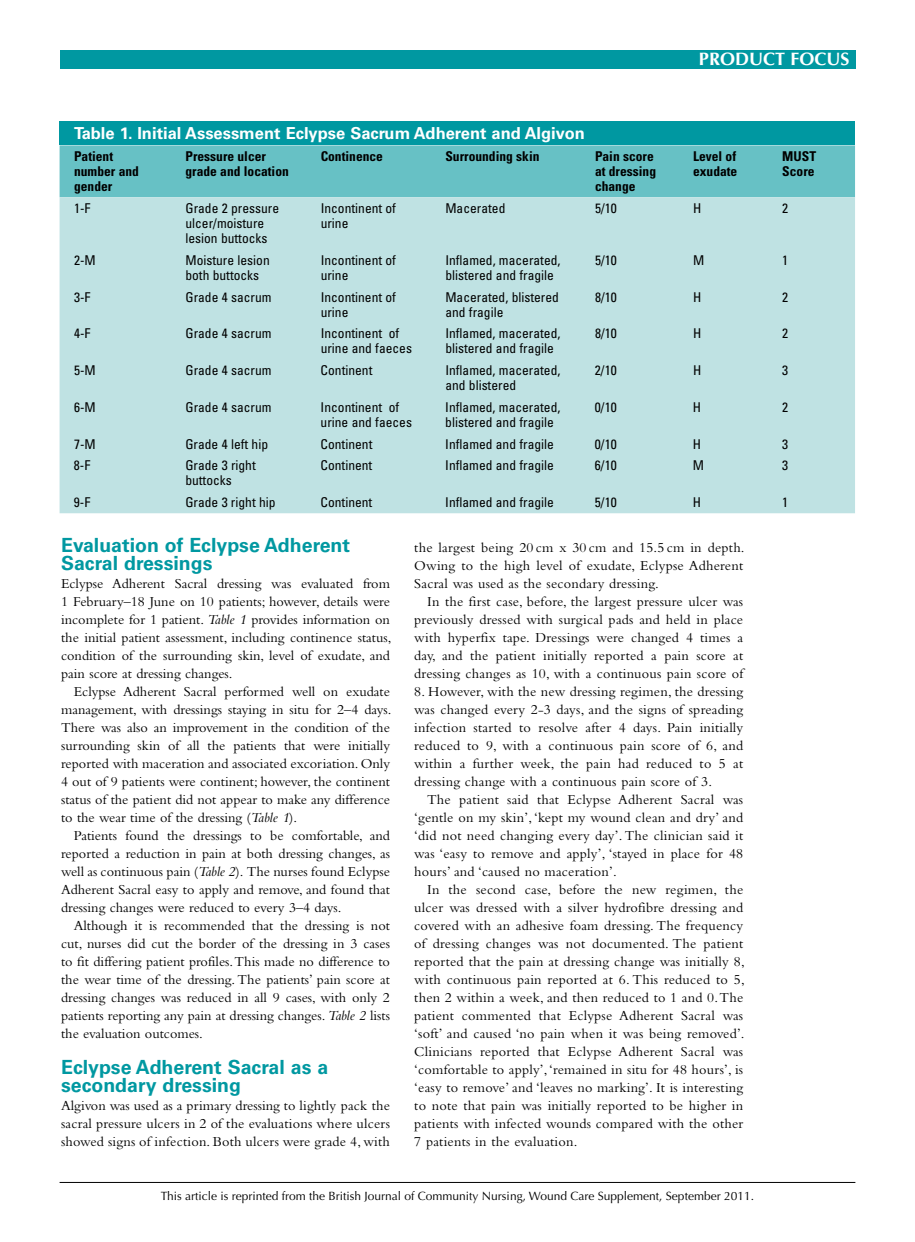
<style>
.page{position:relative;width:915px;height:1242px;background:#fff}
.page>*{position:absolute;margin:0;border:0;box-sizing:border-box;transform-origin:0 0}
.t1{font:700 19.5px/18px "Univers LT Std";color:#0098a1}
.t2{font:700 18px "Optima LT Std";color:#fff}
.t3{font:700 16.5px "Univers LT Std";color:#fff}
.t4{font:14.25px/18px "Bembo Std";letter-spacing:.015em;color:#000;text-align:justify}
.t5{font:condensed 13.5px/15px "Univers LT Std";color:#000}
.t6{font:700 condensed 13.5px/15px "Univers LT Std";color:#000}
.t7{font:12px "Optima LT Std";color:#000}
.s1{font-style:italic}
</style>
<div class="page">
<div style="left:60px;top:121px;width:794px;height:24px;background:#0098a1"></div>
<div style="left:60px;top:145px;width:794px;height:52px;background:#67c1c5"></div>
<div style="left:60px;top:197px;width:794px;height:316px;background:#bfe2e3"></div>
<hr style="left:60px;top:1182px;width:795px;height:1px;background:#000">
<div style="left:60px;top:50px;width:795px;height:18px;background:#0098a1"></div>
<p class="t2" style="left:698px;top:48px;width:152px">PRODUCT FOCUS</p>
<p class="t3" style="left:74px;top:124px;width:512px">Table 1. Initial Assessment Eclypse Sacrum Adherent and Algivon</p>
<p class="t6" style="left:74px;top:149px;width:66px">Patient number and gender</p>
<p class="t6" style="left:185px;top:149px;width:105px">Pressure ulcer grade and location</p>
<p class="t6" style="left:320px;top:149px;width:64px">Continence</p>
<p class="t6" style="left:445px;top:149px;width:96px">Surrounding skin</p>
<p class="t6" style="left:595px;top:149px;width:63px">Pain score at dressing change</p>
<p class="t6" style="left:692px;top:149px;width:46px">Level of exudate</p>
<p class="t6" style="left:782px;top:149px;width:35px">MUST<br>Score</p>
<p class="t5" style="left:74px;top:200px;width:18px">1-F</p>
<p class="t5" style="left:185px;top:200px;width:95px">Grade 2 pressure ulcer/moisture lesion buttocks</p>
<p class="t5" style="left:320px;top:200px;width:77px">Incontinent of urine</p>
<p class="t5" style="left:445px;top:200px;width:61px">Macerated</p>
<p class="t5" style="left:595px;top:200px;width:23px">5/10</p>
<p class="t5" style="left:692px;top:200px;width:10px">H</p>
<p class="t5" style="left:782px;top:200px;width:7px">2</p>
<p class="t5" style="left:74px;top:252px;width:23px">2-M</p>
<p class="t5" style="left:185px;top:252px;width:86px">Moisture lesion both buttocks</p>
<p class="t5" style="left:320px;top:252px;width:77px">Incontinent of urine</p>
<p class="t5" style="left:445px;top:252px;width:117px">Inflamed, macerated, blistered and fragile</p>
<p class="t5" style="left:594px;top:252px;width:23px">5/10</p>
<p class="t5" style="left:692px;top:252px;width:13px">M</p>
<p class="t5" style="left:782px;top:252px;width:7px">1</p>
<p class="t5" style="left:74px;top:289px;width:18px">3-F</p>
<p class="t5" style="left:185px;top:289px;width:88px">Grade 4 sacrum</p>
<p class="t5" style="left:320px;top:289px;width:77px">Incontinent of urine</p>
<p class="t5" style="left:445px;top:289px;width:115px">Macerated, blistered and fragile</p>
<p class="t5" style="left:594px;top:289px;width:23px">8/10</p>
<p class="t5" style="left:692px;top:289px;width:10px">H</p>
<p class="t5" style="left:782px;top:289px;width:7px">2</p>
<p class="t5" style="left:74px;top:326px;width:18px">4-F</p>
<p class="t5" style="left:185px;top:326px;width:88px">Grade 4 sacrum</p>
<p class="t5" style="left:320px;top:326px;width:93px">Incontinent of urine and faeces</p>
<p class="t5" style="left:445px;top:326px;width:117px">Inflamed, macerated, blistered and fragile</p>
<p class="t5" style="left:594px;top:326px;width:23px">8/10</p>
<p class="t5" style="left:692px;top:326px;width:10px">H</p>
<p class="t5" style="left:782px;top:326px;width:7px">2</p>
<p class="t5" style="left:74px;top:363px;width:23px">5-M</p>
<p class="t5" style="left:185px;top:363px;width:88px">Grade 4 sacrum</p>
<p class="t5" style="left:320px;top:363px;width:53px">Continent</p>
<p class="t5" style="left:445px;top:363px;width:117px">Inflamed, macerated, and blistered</p>
<p class="t5" style="left:594px;top:363px;width:23px">2/10</p>
<p class="t5" style="left:692px;top:363px;width:10px">H</p>
<p class="t5" style="left:782px;top:363px;width:7px">3</p>
<p class="t5" style="left:74px;top:399px;width:23px">6-M</p>
<p class="t5" style="left:185px;top:399px;width:88px">Grade 4 sacrum</p>
<p class="t5" style="left:320px;top:399px;width:93px">Incontinent of urine and faeces</p>
<p class="t5" style="left:445px;top:399px;width:117px">Inflamed, macerated, blistered and fragile</p>
<p class="t5" style="left:594px;top:399px;width:23px">0/10</p>
<p class="t5" style="left:692px;top:399px;width:10px">H</p>
<p class="t5" style="left:782px;top:399px;width:7px">2</p>
<p class="t5" style="left:74px;top:436px;width:23px">7-M</p>
<p class="t5" style="left:185px;top:436px;width:84px">Grade 4 left hip</p>
<p class="t5" style="left:320px;top:436px;width:53px">Continent</p>
<p class="t5" style="left:445px;top:436px;width:110px">Inflamed and fragile</p>
<p class="t5" style="left:594px;top:436px;width:23px">0/10</p>
<p class="t5" style="left:692px;top:436px;width:10px">H</p>
<p class="t5" style="left:782px;top:436px;width:7px">3</p>
<p class="t5" style="left:74px;top:458px;width:18px">8-F</p>
<p class="t5" style="left:185px;top:458px;width:72px">Grade 3 right buttocks</p>
<p class="t5" style="left:320px;top:458px;width:53px">Continent</p>
<p class="t5" style="left:445px;top:458px;width:110px">Inflamed and fragile</p>
<p class="t5" style="left:594px;top:458px;width:23px">6/10</p>
<p class="t5" style="left:692px;top:458px;width:13px">M</p>
<p class="t5" style="left:781px;top:458px;width:7px">3</p>
<p class="t5" style="left:74px;top:495px;width:18px">9-F</p>
<p class="t5" style="left:185px;top:495px;width:92px">Grade 3 right hip</p>
<p class="t5" style="left:320px;top:495px;width:53px">Continent</p>
<p class="t5" style="left:445px;top:495px;width:110px">Inflamed and fragile</p>
<p class="t5" style="left:594px;top:495px;width:23px">5/10</p>
<p class="t5" style="left:692px;top:495px;width:10px">H</p>
<p class="t5" style="left:781px;top:495px;width:7px">1</p>
<h1 class="t1" style="left:61px;top:536px;width:290px">Evaluation of Eclypse Adherent<br>Sacral dressings</h1>
<p class="t4" style="left:61px;top:574px;width:332px">Eclypse Adherent Sacral dressing was evaluated from 1 February–18 June on 10 patients; however, details were incomplete for 1 patient. <span class="s1">Table 1</span> provides information on the initial patient assessment, including continence status, condition of the surrounding skin, level of exudate, and pain score at dressing changes.</p>
<p class="t4" style="left:61px;top:682px;width:332px;text-indent:13px">Eclypse Adherent Sacral performed well on exudate management, with dressings staying in situ for 2–4 days.<br>There was also an improvement in the condition of the surrounding skin of all the patients that were initially reported with maceration and associated excoriation. Only 4 out of 9 patients were continent; however, the continent status of the patient did not appear to make any difference to the wear time of the dressing (<span class="s1">Table 1</span>).</p>
<p class="t4" style="left:61px;top:826px;width:330px;text-indent:13px">Patients found the dressings to be comfortable, and reported a reduction in pain at both dressing changes, as well as continuous pain (<span class="s1">Table 2</span>). The nurses found Eclypse Adherent Sacral easy to apply and remove, and found that dressing changes were reduced to every 3–4 days.</p>
<p class="t4" style="left:61px;top:916px;width:330px;text-indent:13px">Although it is recommended that the dressing is not cut, nurses did cut the border of the dressing in 3 cases to fit differing patient profiles. This made no difference to the wear time of the dressing. The patients’ pain score at dressing changes was reduced in all 9 cases, with only 2 patients reporting any pain at dressing changes. <span class="s1">Table 2</span> lists the evaluation outcomes.</p>
<h1 class="t1" style="left:61px;top:1058px;width:268px">Eclypse Adherent Sacral as a secondary dressing</h1>
<p class="t4" style="left:61px;top:1096px;width:330px">Algivon was used as a primary dressing to lightly pack the sacral pressure ulcers in 2 of the evaluations where ulcers showed signs of infection. Both ulcers were grade 4, with</p>
<p class="t4" style="left:414px;top:538px;width:332px">the largest being 20 cm x 30 cm and 15.5 cm in depth.<br>Owing to the high level of exudate, Eclypse Adherent Sacral was used as the secondary dressing.</p>
<p class="t4" style="left:414px;top:592px;width:330px;text-indent:13px">In the first case, before, the largest pressure ulcer was previously dressed with surgical pads and held in place with hyperfix tape. Dressings were changed 4 times a day, and the patient initially reported a pain score at dressing changes as 10, with a continuous pain score of</p>
<p class="t4" style="left:414px;top:682px;width:330px">8. However, with the new dressing regimen, the dressing was changed every 2-3 days, and the signs of spreading infection started to resolve after 4 days. Pain initially reduced to 9, with a continuous pain score of 6, and within a further week, the pain had reduced to 5 at dressing change with a continuous pain score of 3.</p>
<p class="t4" style="left:414px;top:790px;width:330px;text-indent:13px">The patient said that Eclypse Adherent Sacral was ‘gentle on my skin’, ‘kept my wound clean and dry’ and ‘did not need changing every day’. The clinician said it was ‘easy to remove and apply’, ‘stayed in place for 48 hours’ and ‘caused no maceration’.</p>
<p class="t4" style="left:414px;top:880px;width:332px;text-indent:13px">In the second case, before the new regimen, the ulcer was dressed with a silver hydrofibre dressing and covered with an adhesive foam dressing. The frequency of dressing changes was not documented. The patient reported that the pain at dressing change was initially 8, with continuous pain reported at 6. This reduced to 5, then 2 within a week, and then reduced to 1 and 0. The patient commented that Eclypse Adherent Sacral was ‘soft’ and caused ‘no pain when it was being removed’.<br>Clinicians reported that Eclypse Adherent Sacral was ‘comfortable to apply’, ‘remained in situ for 48 hours’, is ‘easy to remove’ and ‘leaves no marking’. It is interesting to note that pain was initially reported to be higher in patients with infected wounds compared with the other 7 patients in the evaluation.</p>
<p class="t7" style="left:161px;top:1188px;width:594px">This article is reprinted from the British Journal of Community Nursing, Wound Care Supplement, September 2011.</p>
</div>
